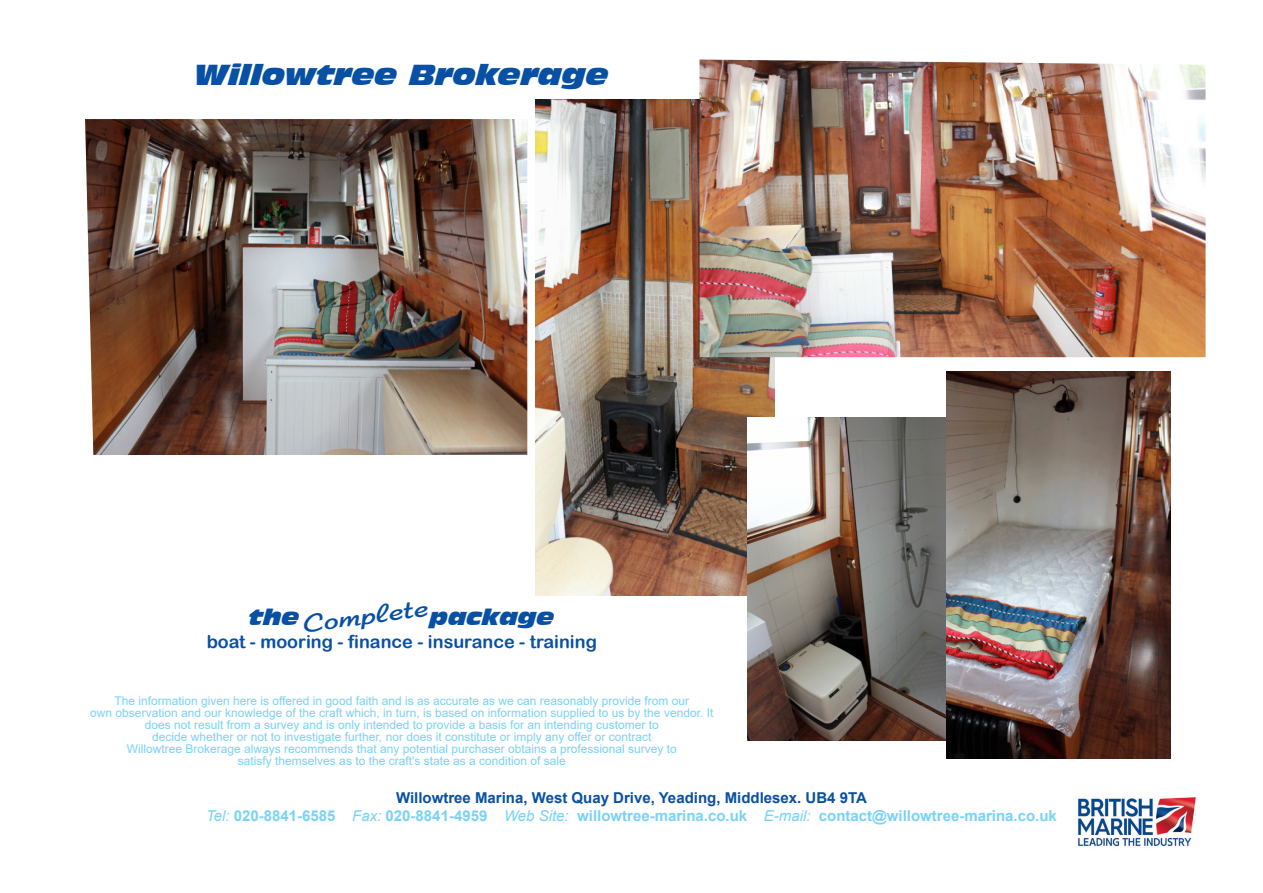
<style>
.page{position:relative;width:1263px;height:893px;background:#fff}
.page>*{position:absolute;margin:0;border:0;box-sizing:border-box;transform-origin:0 0}
.t1{font:italic 27px "Incised 901 BT Nord";color:#0850a3}
.t2{font:27px "Elfring Elite Normal";color:#0850a3}
.t3{font:italic 21px "Incised 901 BT Nord";color:#0850a3}
.t4{font:18px "Arial Rounded MT Bold";color:#0850a3}
.t5{font:700 15px/18px "Arial";color:#79d2f6;text-align:center}
.t6{font:12px/12px "Arial";color:#79d2f6;text-align:center}
.s1{color:#0850a3}
.s2{font-weight:400;font-style:italic}
</style>
<div class="page">
<img style="left:1077px;top:797px;width:119px;height:50px">
<img style="left:85px;top:119px;width:442px;height:336px">
<img style="left:536px;top:99px;width:239px;height:496px">
<img style="left:699px;top:60px;width:506px;height:297px">
<img style="left:747px;top:417px;width:199px;height:324px">
<img style="left:946px;top:371px;width:224px;height:387px">
<h1 class="t1" style="left:195px;top:59px;width:415px">Willowtree Brokerage</h1>
<h1 class="t2" style="left:301px;top:608px;width:128px;rotate:-8deg">Complete</h1>
<h2 class="t3" style="left:249px;top:605px;width:52px">the</h2>
<h2 class="t3" style="left:430px;top:605px;width:126px">package</h2>
<h3 class="t4" style="left:207px;top:631px;width:392px">boat - mooring - finance - insurance - training</h3>
<p class="t6" style="left:90px;top:695px;width:625px">The information given here is offered in good faith and is as accurate as we can reasonably provide from our<br>own observation and our knowledge of the craft which, in turn, is based on information supplied to us by the vendor. It does not result from a survey and is only intended to provide a basis for an intending customer to<br>decide whether or not to investigate further, nor does it constitute or imply any offer or contract<br>Willowtree Brokerage always recommends that any potential purchaser obtains a professional survey to<br>satisfy themselves as to the craft's state as a condition of sale</p>
<p class="t5" style="left:206px;top:789px;width:852px"><span class="s1">Willowtree Marina, West Quay Drive, Yeading, Middlesex. UB4 9TA<br></span><span class="s2">Tel:</span> 020-8841-6585 <span class="s2">Fax:</span> 020-8841-4959 <span class="s2">Web Site:</span> willowtree-marina.co.uk <span class="s2">E-mail:</span> contact@willowtree-marina.co.uk</p>
</div>
